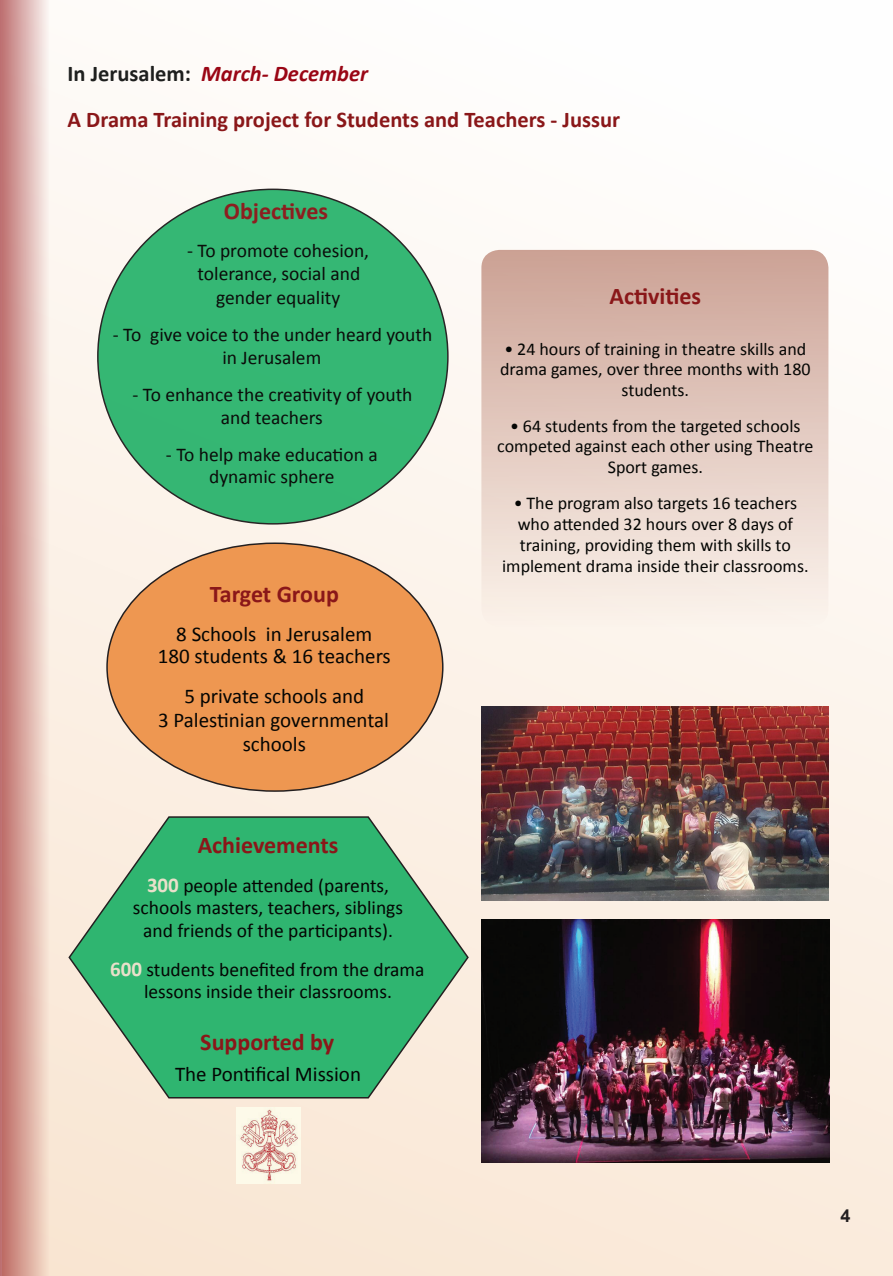
<style>
.page{position:relative;width:893px;height:1276px;background:#fff}
.page>*{position:absolute;margin:0;border:0;box-sizing:border-box;transform-origin:0 0}
.t1{font:700 24px "Calibri";color:#8a1719}
.t2{font:700 22.5px "Calibri";color:#8a1719}
.t3{font:italic 700 22.5px "Calibri";color:#9a0615}
.t4{font:700 22.5px "Calibri";color:#1e1f1e}
.t5{font:21px/24.2px "Calibri";color:#040503}
.t6{font:19.5px/22.4px "Calibri";color:#040503;text-align:center}
.t7{font:18px/20.7px "Calibri";color:#040503;text-align:center}
.t8{font:700 18px "Arial";color:#231f20}
.s1{font-weight:700;font-size:21px;color:#e9e0ca}
</style>
<div class="page">
<div style="left:2px;top:0;width:891px;height:1276px;background:linear-gradient(to bottom,#fdfdfc,#f8e7d6)"></div>
<div style="left:481px;top:250px;width:347px;height:377px;background:linear-gradient(to bottom,#cca296,#fbf4ed);border-radius:18px"></div>
<div style="left:107px;top:543px;width:336px;height:248px;background:#ee9751;border-radius:50%"></div>
<div style="left:98px;top:189px;width:350px;height:335px;background:#2fb570;border-radius:50%"></div>
<svg style="left:67px;top:815px;width:403px;height:284px;background:#63c18b"></svg>
<img style="left:481px;top:706px;width:347px;height:194px">
<img style="left:236px;top:1108px;width:65px;height:75px">
<svg style="left:0;top:0;width:50px;height:1276px;background:#d8a6a0"></svg>
<img style="left:481px;top:919px;width:348px;height:243px">
<p class="t4" style="left:68px;top:59px;width:125px">In Jerusalem:</p>
<p class="t2" style="left:68px;top:106px;width:554px">A Drama Training project for Students and Teachers - Jussur</p>
<p class="t3" style="left:201px;top:59px;width:168px">March- December</p>
<p class="t6" style="left:113px;top:324px;width:30px">- To</p>
<p class="t1" style="left:224px;top:195px;width:106px">Objectives</p>
<p class="t6" style="left:187px;top:239px;width:183px;line-height:23.4px">- To promote cohesion, tolerance, social and gender equality</p>
<p class="t6" style="left:150px;top:324px;width:284px">give voice to the under heard youth</p>
<p class="t6" style="left:222px;top:346px;width:100px">in Jerusalem</p>
<p class="t6" style="left:133px;top:383px;width:281px">- To enhance the creativity of youth and teachers</p>
<p class="t6" style="left:166px;top:443px;width:213px">- To help make education a dynamic sphere</p>
<p class="t1" style="left:210px;top:578px;width:131px">Target Group</p>
<p class="t5" style="left:266px;top:622px;width:108px">in Jerusalem</p>
<p class="t5" style="left:158px;top:622px;width:234px;line-height:22.5px;text-indent:18px">8 Schools<br>180 students &amp; 16 teachers</p>
<p class="t5" style="left:158px;top:683px;width:232px;text-align:center">5 private schools and<br>3 Palestinian governmental schools</p>
<p class="t1" style="left:198px;top:829px;width:142px">Achievements</p>
<p class="t6" style="left:133px;top:874px;width:272px"><span class="s1">300</span> people attended (parents, schools masters, teachers, siblings and friends of the participants .(</p>
<p class="t6" style="left:110px;top:958px;width:316px"><span class="s1">600</span> students benefited from the drama lessons inside their classrooms.</p>
<p class="t1" style="left:200px;top:1026px;width:135px">Supported by</p>
<p class="t5" style="left:175px;top:1062px;width:188px">The Pontifical Mission</p>
<p class="t1" style="left:610px;top:280px;width:93px">Activities</p>
<p class="t7" style="left:500px;top:338px;width:312px">• 24 hours of training in theatre skills and drama games, over three months with 180 students.</p>
<p class="t7" style="left:497px;top:415px;width:318px">• 64 students from the targeted schools competed against each other using Theatre<br>Sport games.</p>
<p class="t7" style="left:502px;top:493px;width:308px">• The program also targets 16 teachers who attended 32 hours over 8 days of training, providing them with skills to implement drama inside their classrooms.</p>
<p class="t8" style="left:840px;top:1204px;width:12px">4</p>
</div>
